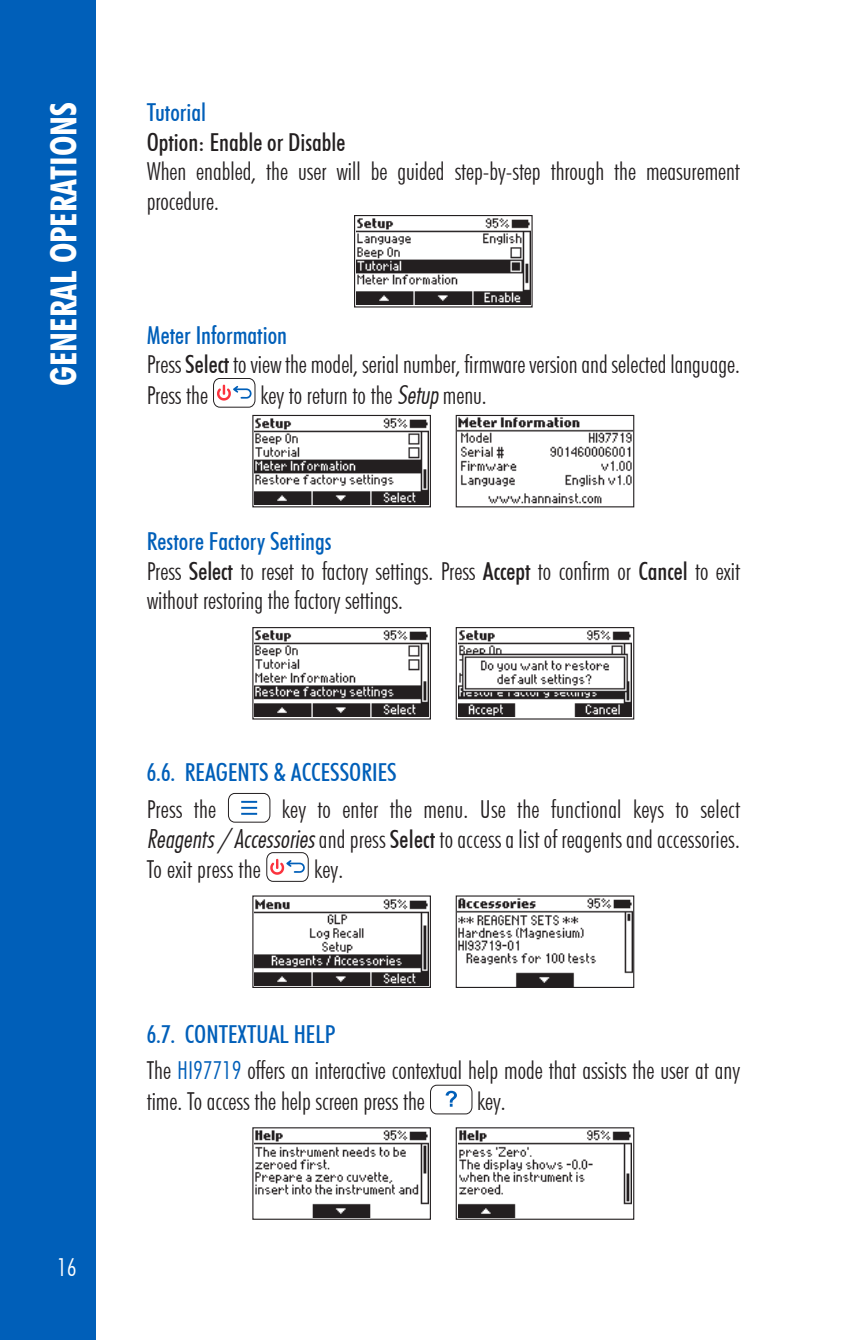
<style>
.page{position:relative;width:842px;height:1340px;background:#fff}
.page>*{position:absolute;margin:0;border:0;box-sizing:border-box;transform-origin:0 0}
.t1{font:700 condensed 36px "Futura BT";color:#fff}
.t2{font:300 condensed 24.75px/29.9px "Futura BT";color:#231f20}
.t3{font:500 condensed 24.75px "Futura BT";color:#005fb9}
.t4{font:500 condensed 24.75px "Futura BT";color:#231f20}
.t5{font:300 condensed 24.75px "Futura BT";color:#fff}
.s1{font-weight:500;color:#005fb9}
.s2{font-weight:500}
.s3{font-family:"Futura Lt Cn BT Italic";font-weight:400;font-stretch:normal}
.s4{color:#005fb9}
</style>
<div class="page">
<div style="left:0;top:0;width:96px;height:1339px;background:#005fb9"></div>
<img style="left:357px;top:218px;width:173px;height:87px">
<div style="left:354px;top:215px;width:179px;height:92px;border:1px solid #231f20"></div>
<svg style="left:213px;top:378px;width:42px;height:29px"></svg>
<img style="left:255px;top:418px;width:173px;height:87px">
<div style="left:252px;top:415px;width:179px;height:92px;border:1px solid #231f20"></div>
<img style="left:458px;top:417px;width:174px;height:87px">
<div style="left:456px;top:415px;width:178px;height:92px;border:1px solid #231f20"></div>
<img style="left:255px;top:630px;width:173px;height:87px">
<div style="left:252px;top:627px;width:179px;height:92px;border:1px solid #231f20"></div>
<img style="left:458px;top:630px;width:174px;height:87px">
<div style="left:456px;top:627px;width:178px;height:92px;border:1px solid #231f20"></div>
<svg style="left:228px;top:793px;width:42px;height:29px"></svg>
<svg style="left:267px;top:852px;width:41px;height:29px"></svg>
<img style="left:255px;top:899px;width:173px;height:86px">
<div style="left:252px;top:895px;width:179px;height:93px;border:1px solid #231f20"></div>
<img style="left:458px;top:898px;width:174px;height:88px">
<div style="left:456px;top:895px;width:178px;height:93px;border:1px solid #231f20"></div>
<svg style="left:430px;top:1084px;width:42px;height:30px"></svg>
<img style="left:255px;top:1130px;width:173px;height:87px">
<img style="left:458px;top:1130px;width:174px;height:87px">
<div style="left:456px;top:1127px;width:178px;height:92px;border:1px solid #231f20"></div>
<h1 class="t1" style="left:42px;top:386px;width:285px;rotate:-90deg">GENERAL OPERATIONS</h1>
<p class="t3" style="left:147px;top:97px;width:61px">Tutorial</p>
<p class="t4" style="left:147px;top:127px;width:200px">Option: Enable or Disable</p>
<p class="t2" style="left:147px;top:156px;width:595px">When enabled, the user will be guided step-by-step through the measurement procedure.</p>
<p class="t2" style="left:147px;top:320px;width:595px"><span class="s1">Meter Information<br></span>Press <span class="s2">Select</span> to view the model, serial number, firmware version and selected language.<br>Press the</p>
<p class="t2" style="left:260px;top:379px;width:228px">key to return to the <span class="s3">Setup</span> menu.</p>
<p class="t2" style="left:147px;top:526px;width:595px"><span class="s1">Restore Factory Settings<br></span>Press <span class="s2">Select</span> to reset to factory settings. Press <span class="s2">Accept</span> to confirm or <span class="s2">Cancel</span> to exit without restoring the factory settings.</p>
<p class="t3" style="left:147px;top:757px;width:252px">6.6. REAGENTS &amp; ACCESSORIES</p>
<p class="t2" style="left:147px;top:793px;width:71px">Press the</p>
<p class="t2" style="left:147px;top:793px;width:595px;text-align:justify;text-indent:135px">key to enter the menu. Use the functional keys to select <span class="s3">Reagents / Accessories</span> and press <span class="s2">Select</span> to access a list of reagents and accessories.<br>To exit press the</p>
<p class="t2" style="left:314px;top:853px;width:31px">key.</p>
<p class="t5" style="left:57px;top:1252px;width:21px">16</p>
<p class="t2" style="left:147px;top:1016px;width:595px;line-height:36px"><span class="s1">6.7. CONTEXTUAL HELP<br></span>The <span class="s4">HI97719</span> offers an interactive contextual help mode that assists the user at any</p>
<p class="t2" style="left:147px;top:1085px;width:280px">time. To access the help screen press the</p>
<p class="t2" style="left:477px;top:1085px;width:30px">key.</p>
</div>
